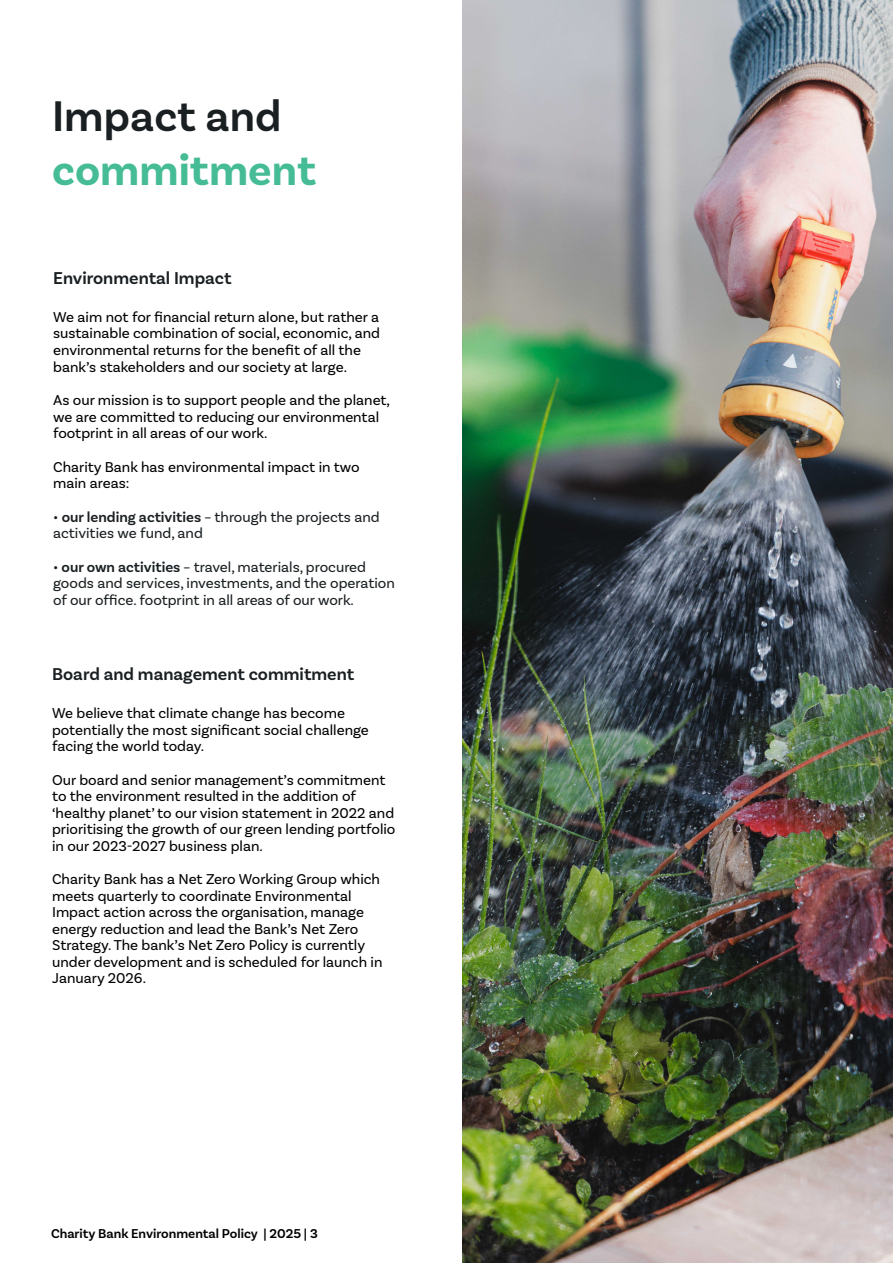
<style>
.page{position:relative;width:893px;height:1263px;background:#fff}
.page>*{position:absolute;margin:0;border:0;box-sizing:border-box;transform-origin:0 0}
.t1{font:700 45px "Basic Sans";color:#46bc96}
.t2{font:600 45px "Basic Sans";color:#1a1f22}
.t3{font:600 18px "Basic Sans";color:#1a1f22}
.t4{font:15px/16.5px "Basic Sans";color:#000}
.t5{font:15px/16.5px "Basic Sans";color:#1a1f22}
.t6{font:600 13.5px "Basic Sans";color:#000}
.s1{font-weight:600}
</style>
<div class="page">
<img style="left:463px;top:0;width:430px;height:1263px">
<h1 class="t2" style="left:52px;top:89px;width:231px">Impact and</h1>
<h1 class="t1" style="left:52px;top:143px;width:265px">commitment</h1>
<p class="t3" style="left:53px;top:267px;width:180px">Environmental Impact</p>
<p class="t4" style="left:53px;top:309px;width:328px">We aim not for financial return alone, but rather a sustainable combination of social, economic, and environmental returns for the benefit of all the bank’s stakeholders and our society at large.</p>
<p class="t4" style="left:53px;top:392px;width:339px">As our mission is to support people and the planet, we are committed to reducing our environmental footprint in all areas of our work.</p>
<p class="t4" style="left:53px;top:458px;width:308px">Charity Bank has environmental impact in two main areas:</p>
<p class="t5" style="left:53px;top:508px;width:328px">• <span class="s1">our lending activities</span> – through the projects and activities we fund, and</p>
<p class="t5" style="left:53px;top:558px;width:343px">• <span class="s1">our own activities</span> – travel, materials, procured goods and services, investments, and the operation of our office. footprint in all areas of our work.</p>
<p class="t3" style="left:52px;top:663px;width:304px">Board and management commitment</p>
<p class="t4" style="left:52px;top:705px;width:318px">We believe that climate change has become potentially the most significant social challenge facing the world today.</p>
<p class="t4" style="left:52px;top:771px;width:345px">Our board and senior management’s commitment to the environment resulted in the addition of ‘healthy planet’ to our vision statement in 2022 and prioritising the growth of our green lending portfolio in our 2023-2027 business plan.</p>
<p class="t4" style="left:52px;top:871px;width:332px">Charity Bank has a Net Zero Working Group which meets quarterly to coordinate Environmental Impact action across the organisation, manage energy reduction and lead the Bank’s Net Zero Strategy. The bank’s Net Zero Policy is currently under development and is scheduled for launch in January 2026.</p>
<p class="t6" style="left:51px;top:1225px;width:268px">Charity Bank Environmental Policy | 2025 | 3</p>
</div>
